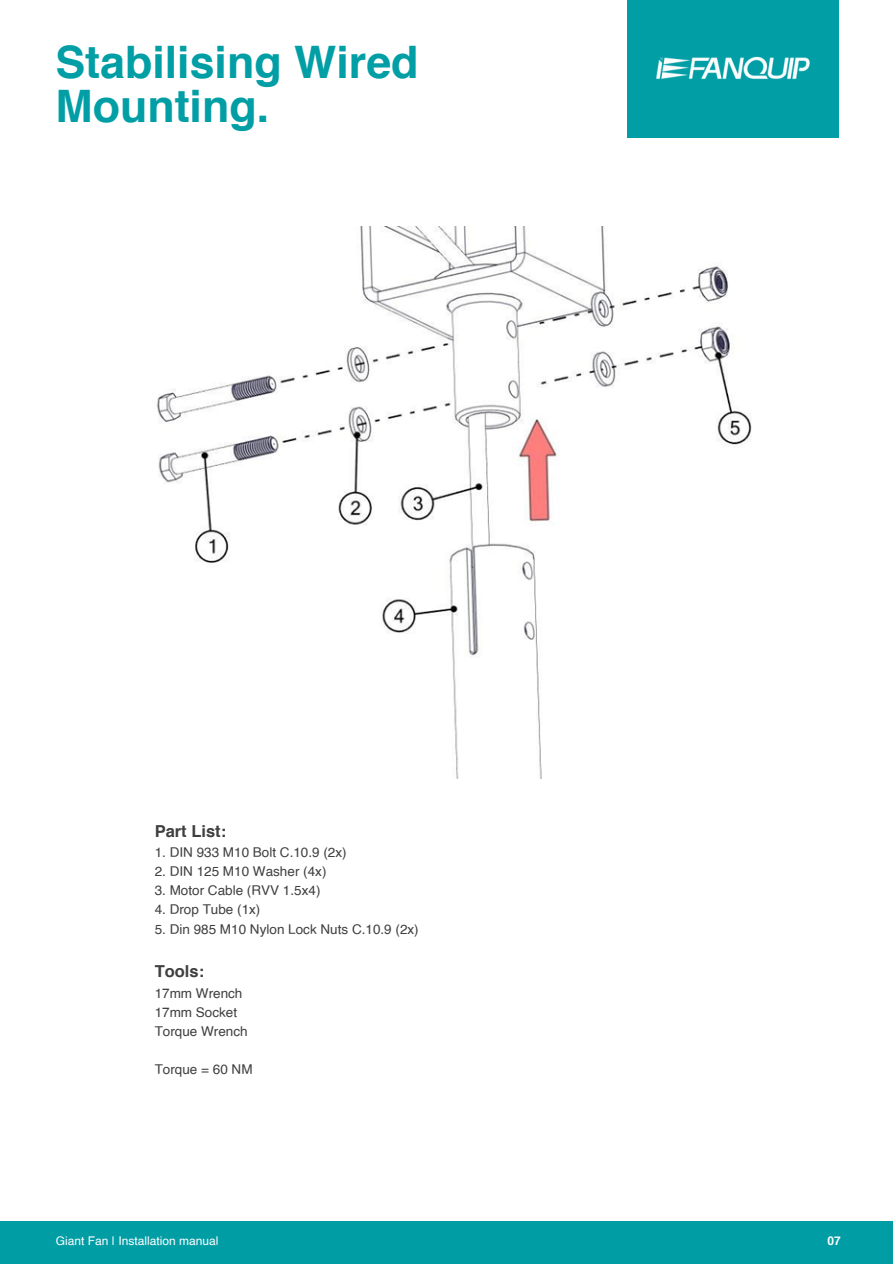
<style>
.page{position:relative;width:893px;height:1264px;background:#fff}
.page>*{position:absolute;margin:0;border:0;box-sizing:border-box;transform-origin:0 0}
.t1{font:700 44.7px/43.8px "Helvetica";color:#019ea5}
.t2{font:700 16.5px "Helvetica";color:#3f3f3f}
.t3{font:13.5px/19px "Helvetica";color:#3f3f3f}
.t4{font:12px "Helvetica";color:#fff}
.t5{font:700 12px "Helvetica";color:#fff}
</style>
<div class="page">
<div style="left:627px;top:0;width:212px;height:138px;background:#019ea5"></div>
<img style="left:656px;top:56px;width:154px;height:24px">
<div style="left:0;top:1221px;width:892px;height:42px;background:#009da5"></div>
<img style="left:157px;top:226px;width:595px;height:553px">
<p class="t1" style="left:55px;top:44px;width:365px">Stabilising Wired<br>Mounting.</p>
<p class="t2" style="left:155px;top:824px;width:73px">Part List:</p>
<p class="t3" style="left:155px;top:843px;width:193px">1. DIN 933 M10 Bolt C.10.9 (2x)</p>
<p class="t3" style="left:155px;top:863px;width:173px">2. DIN 125 M10 Washer (4x)</p>
<p class="t3" style="left:155px;top:882px;width:167px">3. Motor Cable (RVV 1.5x4)</p>
<p class="t3" style="left:155px;top:901px;width:107px">4. Drop Tube (1x)</p>
<p class="t3" style="left:155px;top:920px;width:265px">5. Din 985 M10 Nylon Lock Nuts C.10.9 (2x)</p>
<p class="t2" style="left:155px;top:964px;width:51px">Tools:</p>
<p class="t3" style="left:155px;top:984px;width:94px">17mm Wrench<br>17mm Socket<br>Torque Wrench</p>
<p class="t3" style="left:155px;top:1061px;width:99px">Torque = 60 NM</p>
<p class="t4" style="left:56px;top:1235px;width:164px">Giant Fan | Installation manual</p>
<p class="t5" style="left:827px;top:1235px;width:15px">07</p>
</div>
